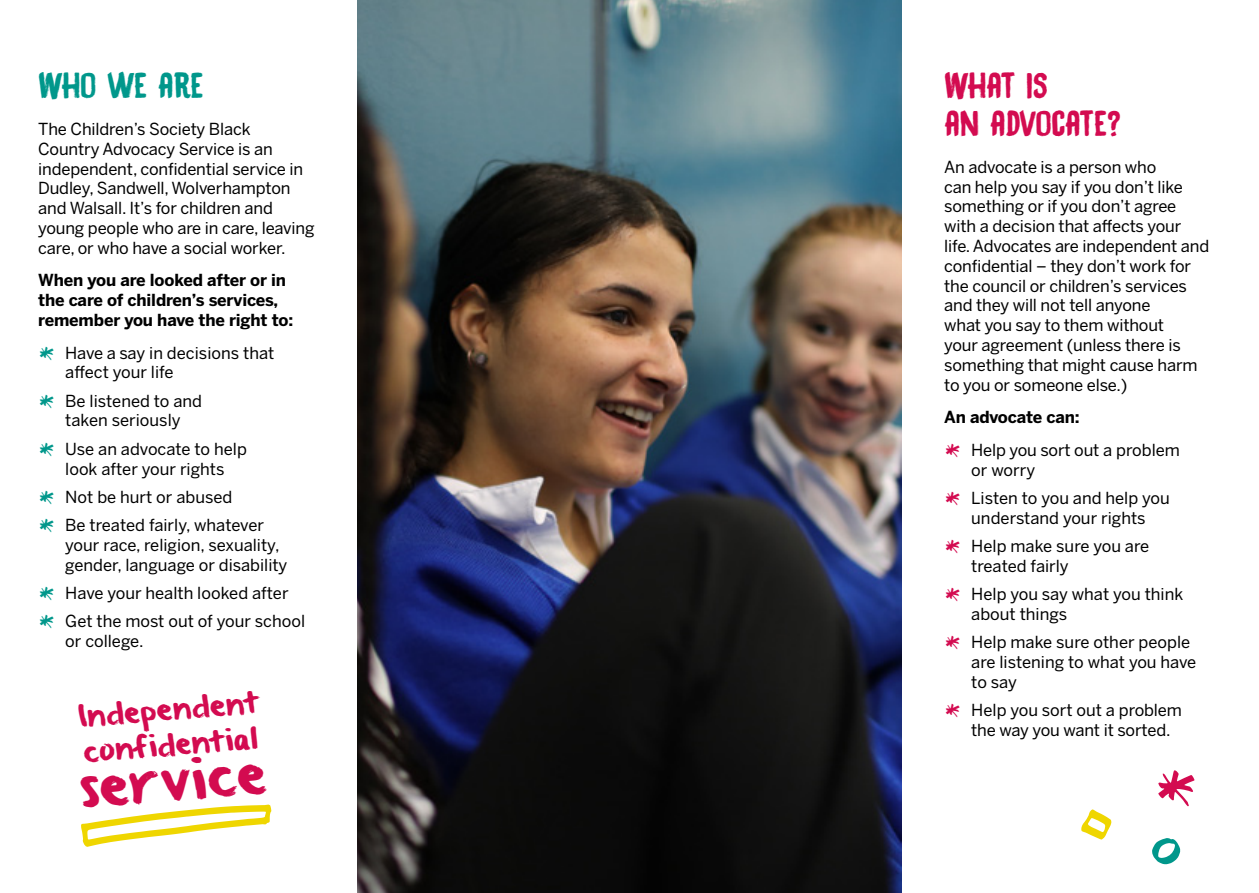
<style>
.page{position:relative;width:1259px;height:893px;background:#fff}
.page>*{position:absolute;margin:0;border:0;box-sizing:border-box;transform-origin:0 0}
.t1{font:45.45px "From Where You Are";color:#d30b50}
.t2{font:31.5px/37.8px "Black Bamboo";letter-spacing:-.02em;color:#d30b50}
.t3{font:31.5px "Black Bamboo";letter-spacing:-.04em;color:#00978b}
.t4{font:24.3px/35.7px "From Where You Are";color:#d30b50}
.t5{font:16.5px/19.8px "Benton Sans";letter-spacing:-.01em;color:#000}
.t6{font:700 16.5px/19.8px "Benton Sans";letter-spacing:-.01em;color:#000}
.s1{font-family:"TCS Youth Asterisk 1";font-size:34.5px;color:#00978b}
.s2{font-family:"TCS Youth Asterisk 1";font-size:34.5px;color:#d30b50}
</style>
<div class="page">
<svg style="left:1158px;top:770px;width:36px;height:36px"></svg>
<svg style="left:1081px;top:809px;width:30px;height:30px"></svg>
<svg style="left:1152px;top:838px;width:28px;height:26px"></svg>
<img style="left:358px;top:0;width:543px;height:893px">
<svg style="left:81px;top:804px;width:190px;height:43px"></svg>
<h2 class="t3" style="left:38px;top:62px;width:167px">WHO WE ARE</h2>
<p class="t5" style="left:38px;top:119px;width:278px">The Children’s Society Black Country Advocacy Service is an independent, confidential service in Dudley, Sandwell, Wolverhampton and Walsall. It’s for children and young people who are in care, leaving care, or who have a social worker.</p>
<p class="t6" style="left:38px;top:270px;width:256px">When you are looked after or in the care of children’s services, remember you have the right to:</p>
<p class="t5" style="left:65px;top:342px;width:211px;text-indent:-27px"><span class="s1">•</span> Have a say in decisions that affect your life</p>
<p class="t5" style="left:38px;top:391px;width:165px;text-align:center"><span class="s1">•</span> Be listened to and taken seriously</p>
<p class="t5" style="left:38px;top:439px;width:210px;text-align:center"><span class="s1">•</span> Use an advocate to help look after your rights</p>
<p class="t5" style="left:38px;top:487px;width:196px"><span class="s1">•</span> Not be hurt or abused</p>
<p class="t5" style="left:65px;top:515px;width:224px;text-indent:-27px"><span class="s1">•</span> Be treated fairly, whatever your race, religion, sexuality, gender, language or disability</p>
<p class="t5" style="left:38px;top:583px;width:252px"><span class="s1">•</span> Have your health looked after</p>
<p class="t5" style="left:65px;top:611px;width:241px;text-indent:-27px"><span class="s1">•</span> Get the most out of your school or college.</p>
<h3 class="t4" style="left:77px;top:702px;width:181px;rotate:-5deg">Independent confidential</h3>
<h1 class="t1" style="left:80px;top:765px;width:187px;rotate:-4deg">service</h1>
<h2 class="t2" style="left:944px;top:66px;width:178px">WHAT IS<br>AN ADVOCATE?</h2>
<p class="t5" style="left:944px;top:157px;width:266px">An advocate is a person who<br>can help you say if you don’t like something or if you don’t agree with a decision that affects your life. Advocates are independent and confidential – they don’t work for the council or children’s services and they will not tell anyone<br>what you say to them without<br>your agreement (unless there is something that might cause harm to you or someone else.)</p>
<p class="t6" style="left:944px;top:407px;width:137px">An advocate can:</p>
<p class="t5" style="left:971px;top:440px;width:210px;text-indent:-27px"><span class="s2">•</span> Help you sort out a problem or worry</p>
<p class="t5" style="left:944px;top:488px;width:227px;text-align:center"><span class="s2">•</span> Listen to you and help you understand your rights</p>
<p class="t5" style="left:971px;top:536px;width:180px;text-indent:-27px"><span class="s2">•</span> Help make sure you are treated fairly</p>
<p class="t5" style="left:971px;top:584px;width:214px;text-indent:-27px"><span class="s2">•</span> Help you say what you think about things</p>
<p class="t5" style="left:971px;top:632px;width:227px;text-indent:-27px"><span class="s2">•</span> Help make sure other people are listening to what you have to say</p>
<p class="t5" style="left:971px;top:700px;width:212px;text-indent:-27px"><span class="s2">•</span> Help you sort out a problem the way you want it sorted.</p>
</div>
